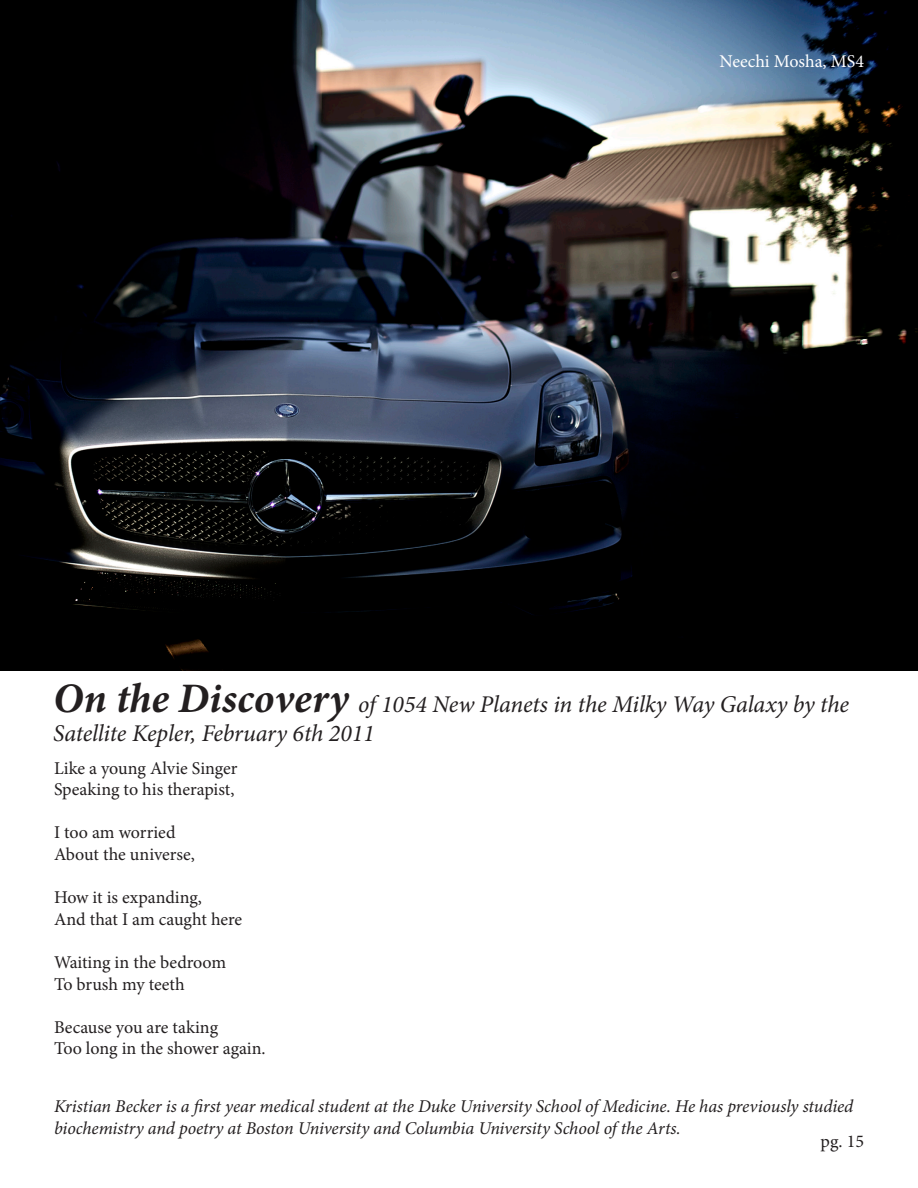
<style>
.page{position:relative;width:918px;height:1188px;background:#fff}
.page>*{position:absolute;margin:0;border:0;box-sizing:border-box;transform-origin:0 0}
.t1{font:italic 24px/28.8px "Minion Pro";letter-spacing:-.005em;color:#231f20}
.t2{font:18px "Minion Pro";letter-spacing:-.005em;color:#231f20}
.t3{font:italic 18px/21.6px "Minion Pro";letter-spacing:-.005em;color:#231f20}
.t4{font:18px "Minion Pro";color:#fff}
.s1{font-weight:700;font-size:42px}
</style>
<div class="page">
<img style="left:0;top:0;width:918px;height:670px">
<p class="t4" style="left:719px;top:49px;width:146px">Neechi Mosha, MS4</p>
<p class="t1" style="left:53px;top:690px;width:797px"><span class="s1">On the Discovery</span> of 1054 New Planets in the Milky Way Galaxy by the<br>Satellite Kepler, February 6th 2011</p>
<p class="t2" style="left:54px;top:756px;width:185px">Like a young Alvie Singer</p>
<p class="t2" style="left:54px;top:777px;width:182px">Speaking to his therapist,</p>
<p class="t2" style="left:54px;top:821px;width:123px">I too am worried</p>
<p class="t2" style="left:54px;top:842px;width:142px">About the universe,</p>
<p class="t2" style="left:54px;top:885px;width:150px">How it is expanding,</p>
<p class="t2" style="left:54px;top:907px;width:190px">And that I am caught here</p>
<p class="t2" style="left:54px;top:950px;width:174px">Waiting in the bedroom</p>
<p class="t2" style="left:54px;top:972px;width:132px">To brush my teeth</p>
<p class="t2" style="left:54px;top:1015px;width:166px">Because you are taking</p>
<p class="t2" style="left:54px;top:1037px;width:213px">Too long in the shower again.</p>
<p class="t3" style="left:54px;top:1096px;width:801px">Kristian Becker is a first year medical student at the Duke University School of Medicine. He has previously studied biochemistry and poetry at Boston University and Columbia University School of the Arts.</p>
<p class="t2" style="left:821px;top:1129px;width:45px">pg. 15</p>
</div>
